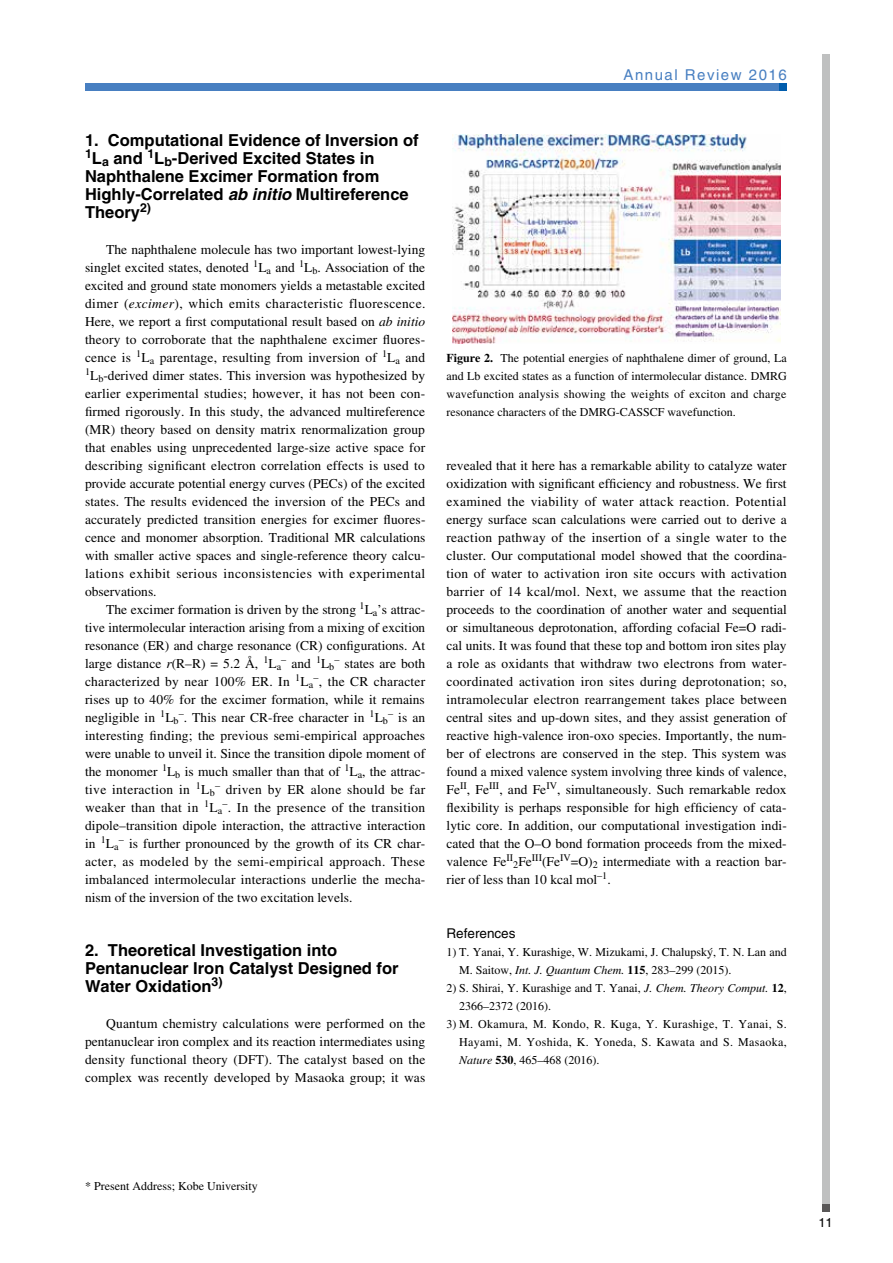
<style>
.page{position:relative;width:893px;height:1263px;background:#fff}
.page>*{position:absolute;margin:0;border:0;box-sizing:border-box;transform-origin:0 0}
.t1{font:700 16.5px/18px "Helvetica";color:#000}
.t2{font:15px "Helvetica";letter-spacing:.1em;color:#487fc1}
.t3{font:13.5px/18px "Times";letter-spacing:.005em;color:#000;text-align:justify}
.t4{font:13.5px "Helvetica";color:#000}
.t5{font:12.75px "Helvetica";color:#000}
.t6{font:12px/18px "Times";color:#000}
.s1{font-style:italic}
.s2{font-weight:700}
</style>
<div class="page">
<div style="left:85px;top:83px;width:702px;height:7px;background:#487fc1"></div>
<div style="left:779px;top:83px;width:8px;height:7px;background:#005dad"></div>
<div style="left:822px;top:55px;width:7px;height:1157px;background:#bfc0c0"></div>
<div style="left:822px;top:1205px;width:7px;height:7px;background:#595757"></div>
<img style="left:453px;top:134px;width:327px;height:210px">
<p class="t2" style="left:624px;top:66px;width:165px">Annual Review 2016</p>
<p class="t1" style="left:85px;top:131px;width:335px">1. Computational Evidence of Inversion of <sup>1</sup>L<sub>a</sub> and <sup>1</sup>L<sub>b</sub>-Derived Excited States in Naphthalene Excimer Formation from Highly-Correlated <span class="s1">ab initio</span> Multireference Theory<sup>2)</sup></p>
<p class="t3" style="left:85px;top:240px;width:342px;text-indent:21px">The naphthalene molecule has two important lowest-lying singlet excited states, denoted <sup>1</sup>L<sub>a</sub> and <sup>1</sup>L<sub>b</sub>. Association of the excited and ground state monomers yields a metastable excited dimer (<span class="s1">excimer</span>), which emits characteristic fluorescence.<br>Here, we report a first computational result based on <span class="s1">ab initio </span>theory to corroborate that the naphthalene excimer fluores&shy;cence is <sup>1</sup>L<sub>a</sub> parentage, resulting from inversion of <sup>1</sup>L<sub>a</sub> and <sup>1</sup>L<sub>b</sub>-derived dimer states. This inversion was hypothesized by earlier experimental studies; however, it has not been con&shy;firmed rigorously. In this study, the advanced multireference (MR) theory based on density matrix renormalization group that enables using unprecedented large-size active space for describing significant electron correlation effects is used to provide accurate potential energy curves (PECs) of the excited states. The results evidenced the inversion of the PECs and accurately predicted transition energies for excimer fluores&shy;cence and monomer absorption. Traditional MR calculations with smaller active spaces and single-reference theory calcu&shy;lations exhibit serious inconsistencies with experimental observations.</p>
<p class="t3" style="left:85px;top:600px;width:342px;text-indent:21px">The excimer formation is driven by the strong <sup>1</sup>L<sub>a</sub>’s attrac&shy;tive intermolecular interaction arising from a mixing of excition resonance (ER) and charge resonance (CR) configurations. At large distance <span class="s1">r</span>(R–R) = 5.2 Å, <sup>1</sup>L<sub>a</sub><sup>–</sup> and <sup>1</sup>L<sub>b</sub><sup>–</sup> states are both characterized by near 100% ER. In <sup>1</sup>L<sub>a</sub><sup>–</sup>, the CR character rises up to 40% for the excimer formation, while it remains negligible in <sup>1</sup>L<sub>b</sub><sup>–</sup>. This near CR-free character in <sup>1</sup>L<sub>b</sub><sup>–</sup> is an interesting finding; the previous semi-empirical approaches were unable to unveil it. Since the transition dipole moment of the monomer <sup>1</sup>L<sub>b</sub> is much smaller than that of <sup>1</sup>L<sub>a</sub>, the attrac&shy;tive interaction in <sup>1</sup>L<sub>b</sub><sup>–</sup> driven by ER alone should be far weaker than that in <sup>1</sup>L<sub>a</sub><sup>–</sup>. In the presence of the transition dipole–transition dipole interaction, the attractive interaction in <sup>1</sup>L<sub>a</sub><sup>–</sup> is further pronounced by the growth of its CR char&shy;acter, as modeled by the semi-empirical approach. These imbalanced intermolecular interactions underlie the mecha&shy;nism of the inversion of the two excitation levels.</p>
<p class="t1" style="left:85px;top:941px;width:315px">2. Theoretical Investigation into<br>Pentanuclear Iron Catalyst Designed for<br>Water Oxidation<sup>3)</sup></p>
<p class="t3" style="left:85px;top:1014px;width:342px;text-indent:21px">Quantum chemistry calculations were performed on the pentanuclear iron complex and its reaction intermediates using density functional theory (DFT). The catalyst based on the complex was recently developed by Masaoka group; it was</p>
<p class="t6" style="left:446px;top:348px;width:342px;text-align:justify"><span class="s2">Figure 2.</span> The potential energies of naphthalene dimer of ground, La and Lb excited states as a function of intermolecular distance. DMRG wavefunction analysis showing the weights of exciton and charge resonance characters of the DMRG-CASSCF wavefunction.</p>
<p class="t3" style="left:446px;top:456px;width:342px;text-align:left">revealed that it here has a remarkable ability to catalyze water oxidization with significant efficiency and robustness. We first examined the viability of water attack reaction. Potential energy surface scan calculations were carried out to derive a reaction pathway of the insertion of a single water to the cluster. Our computational model showed that the coordina&shy;tion of water to activation iron site occurs with activation barrier of 14 kcal/mol. Next, we assume that the reaction proceeds to the coordination of another water and sequential or simultaneous deprotonation, affording cofacial Fe=O radi&shy;cal units. It was found that these top and bottom iron sites play a role as oxidants that withdraw two electrons from water&shy;coordinated activation iron sites during deprotonation; so, intramolecular electron rearrangement takes place between central sites and up-down sites, and they assist generation of reactive high-valence iron-oxo species. Importantly, the num&shy;ber of electrons are conserved in the step. This system was found a mixed valence system involving three kinds of valence, Fe<sup>II</sup>, Fe<sup>III</sup>, and Fe<sup>IV</sup>, simultaneously. Such remarkable redox flexibility is perhaps responsible for high efficiency of cata&shy;lytic core. In addition, our computational investigation indi&shy;cated that the O–O bond formation proceeds from the mixed&shy;valence Fe<sup>II</sup><sub>2</sub>Fe<sup>III</sup>(Fe<sup>IV</sup>=O)<sub>2</sub> intermediate with a reaction bar&shy;rier of less than 10 kcal mol<sup>–1</sup>.</p>
<p class="t4" style="left:446px;top:925px;width:71px">References</p>
<p class="t6" style="left:459px;top:942px;width:329px;text-indent:-13px">1) T. Yanai, Y. Kurashige, W. Mizukami, J. Chalupský, T. N. Lan and<br>M. Saitow, <span class="s1">Int. J. Quantum Chem.</span> <span class="s2">115</span>, 283–299 (2015).</p>
<p class="t6" style="left:459px;top:978px;width:329px;text-indent:-13px">2) S. Shirai, Y. Kurashige and T. Yanai, <span class="s1">J. Chem. Theory Comput.</span> <span class="s2">12</span>,<br>2366–2372 (2016).</p>
<p class="t6" style="left:459px;top:1014px;width:329px;text-align:justify;text-indent:-13px">3) M. Okamura, M. Kondo, R. Kuga, Y. Kurashige, T. Yanai, S.<br>Hayami, M. Yoshida, K. Yoneda, S. Kawata and S. Masaoka, <span class="s1">Nature</span> <span class="s2">530</span>, 465–468 (2016).</p>
<p class="t6" style="left:85px;top:1176px;width:174px">* Present Address; Kobe University</p>
<p class="t5" style="left:818px;top:1215px;width:16px">11</p>
</div>
